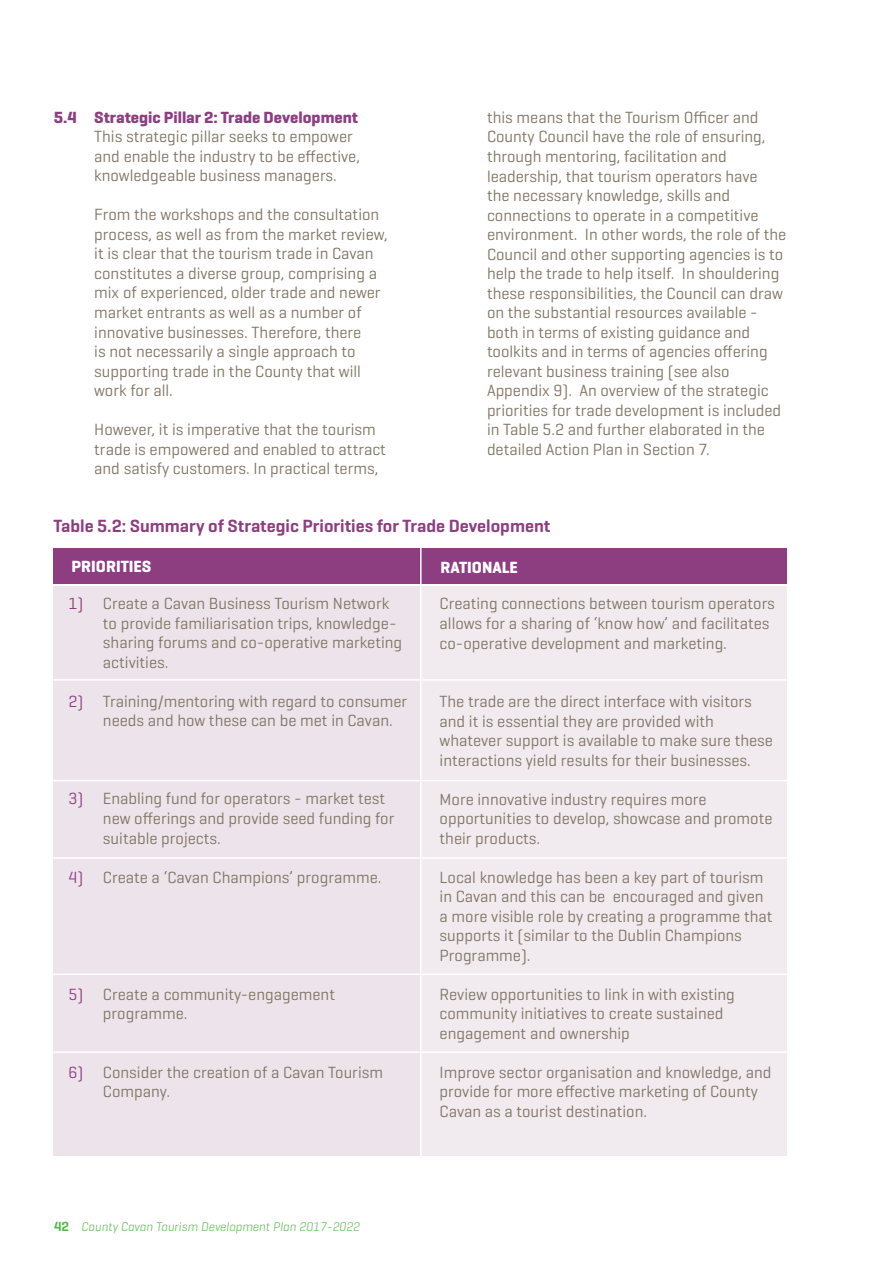
<style>
.page{position:relative;width:893px;height:1263px;background:#fff}
.page>*{position:absolute;margin:0;border:0;box-sizing:border-box;transform-origin:0 0}
.t1{font:600 18px "Geogrotesque";color:#8d3e81}
.t2{font:16.5px/19.5px "Geogrotesque";color:#817564}
.t3{font:700 16.5px "Geogrotesque";color:#8d3e81}
.t4{font:700 16.5px "Geogrotesque";color:#fff}
.t5{font:italic 300 12.75px "Geogrotesque";color:#54b948}
.s1{color:#8d3e81}
.s2{font-weight:600;font-style:normal;font-size:13.5px}
</style>
<div class="page">
<div style="left:53px;top:547px;width:734px;height:36px;background:#8d3e81"></div>
<div style="left:54px;top:586px;width:733px;height:570px;background:#ede4eb"></div>
<div style="left:420px;top:586px;width:367px;height:570px;background:#f1ebf0"></div>
<hr style="left:420px;top:542px;width:2px;height:634px;background:#fff">
<hr style="left:43px;top:679px;width:757px;height:2px;background:#fff">
<hr style="left:42px;top:780px;width:757px;height:1px;background:#fff">
<hr style="left:41px;top:857px;width:757px;height:2px;background:#fff">
<hr style="left:43px;top:973px;width:757px;height:2px;background:#fff">
<hr style="left:41px;top:1051px;width:757px;height:2px;background:#fff">
<p class="t3" style="left:54px;top:107px;width:306px">5.4 Strategic Pillar 2: Trade Development</p>
<p class="t2" style="left:94px;top:127px;width:267px">This strategic pillar seeks to empower and enable the industry to be effective, knowledgeable business managers.</p>
<p class="t2" style="left:94px;top:205px;width:295px">From the workshops and the consultation process, as well as from the market review, it is clear that the tourism trade in Cavan constitutes a diverse group, comprising a mix of experienced, older trade and newer market entrants as well as a number of innovative businesses. Therefore, there<br>is not necessarily a single approach to supporting trade in the County that will work for all.</p>
<p class="t2" style="left:94px;top:419px;width:293px">However, it is imperative that the tourism trade is empowered and enabled to attract and satisfy customers. In practical terms,</p>
<p class="t2" style="left:487px;top:107px;width:301px">this means that the Tourism Officer and County Council have the role of ensuring, through mentoring, facilitation and leadership, that tourism operators have<br>the necessary knowledge, skills and connections to operate in a competitive environment. In other words, the role of the Council and other supporting agencies is to help the trade to help itself. In shouldering these responsibilities, the Council can draw on the substantial resources available - both in terms of existing guidance and toolkits and in terms of agencies offering relevant business training (see also Appendix 9). An overview of the strategic priorities for trade development is included in Table 5.2 and further elaborated in the detailed Action Plan in Section 7.</p>
<p class="t1" style="left:53px;top:515px;width:498px">Table 5.2: Summary of Strategic Priorities for Trade Development</p>
<p class="t4" style="left:72px;top:557px;width:81px">Priorities</p>
<p class="t2" style="left:103px;top:594px;width:301px;text-indent:-35px"><span class="s1">1)</span> Create a Cavan Business Tourism Network to provide familiarisation trips, knowledge&shy;sharing forums and co-operative marketing activities.</p>
<p class="t2" style="left:103px;top:691px;width:306px;text-indent:-35px"><span class="s1">2)</span> Training/mentoring with regard to consumer needs and how these can be met in Cavan.</p>
<p class="t2" style="left:103px;top:789px;width:293px;text-indent:-35px"><span class="s1">3)</span> Enabling fund for operators - market test new offerings and provide seed funding for suitable projects.</p>
<p class="t2" style="left:68px;top:867px;width:315px"><span class="s1">4)</span> Create a ‘Cavan Champions’ programme.</p>
<p class="t2" style="left:103px;top:984px;width:234px;text-indent:-35px"><span class="s1">5)</span> Create a community-engagement programme.</p>
<p class="t2" style="left:103px;top:1062px;width:282px;text-indent:-35px"><span class="s1">6)</span> Consider the creation of a Cavan Tourism<br>Company.</p>
<p class="t4" style="left:441px;top:557px;width:79px">Rationale</p>
<p class="t2" style="left:440px;top:594px;width:337px">Creating connections between tourism operators allows for a sharing of ‘know how’ and facilitates co-operative development and marketing.</p>
<p class="t2" style="left:440px;top:691px;width:335px">The trade are the direct interface with visitors and it is essential they are provided with whatever support is available to make sure these interactions yield results for their businesses.</p>
<p class="t2" style="left:440px;top:789px;width:334px">More innovative industry requires more opportunities to develop, showcase and promote their products.</p>
<p class="t2" style="left:440px;top:867px;width:334px">Local knowledge has been a key part of tourism in Cavan and this can be encouraged and given a more visible role by creating a programme that supports it (similar to the Dublin Champions Programme).</p>
<p class="t2" style="left:440px;top:984px;width:297px">Review opportunities to link in with existing community initiatives to create sustained engagement and ownership</p>
<p class="t2" style="left:440px;top:1062px;width:333px">Improve sector organisation and knowledge, and provide for more effective marketing of County<br>Cavan as a tourist destination.</p>
<p class="t5" style="left:54px;top:1218px;width:307px"><span class="s2">42</span> County Cavan Tourism Development Plan 2017-2022</p>
</div>
